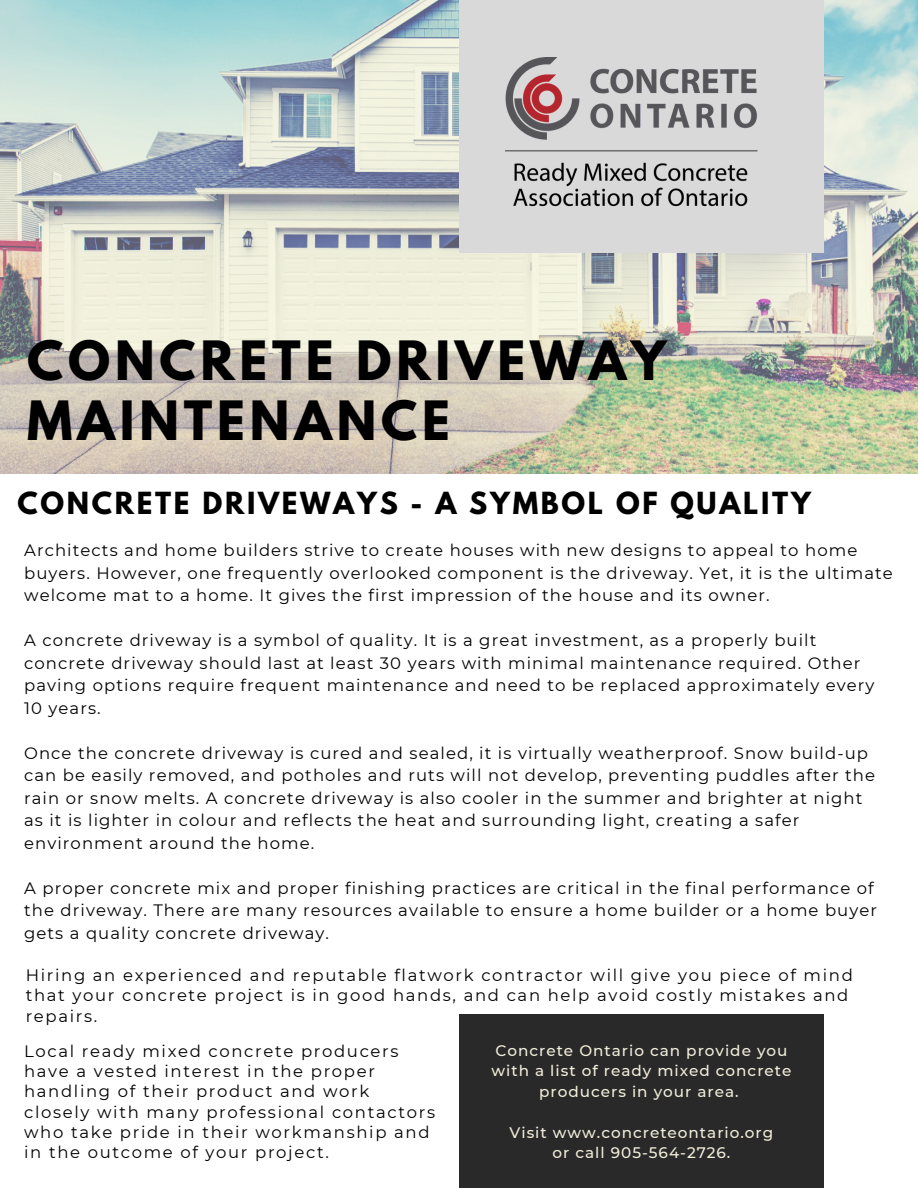
<style>
.page{position:relative;width:918px;height:1188px;background:#fff}
.page>*{position:absolute;margin:0;border:0;box-sizing:border-box;transform-origin:0 0}
.t1{font:700 48px/59.7px "League Spartan";letter-spacing:.1em;color:#000}
.t2{font:700 27px "League Spartan";letter-spacing:.1em;color:#000}
.t3{font:16.5px/22.5px "Montserrat";letter-spacing:.065em;color:#000}
.t4{font:16.5px/20.2px "Montserrat";letter-spacing:.1em;color:#000}
.t5{font:500 15.3px/20.4px "Montserrat";letter-spacing:.065em;color:#f2eddb;text-align:center}
</style>
<div class="page">
<img style="left:0;top:0;width:918px;height:474px">
<div style="left:459px;top:1014px;width:365px;height:174px;background:#292929"></div>
<div style="left:459px;top:0;width:364px;height:253px;background:#d9d9d9"></div>
<img style="left:506px;top:57px;width:252px;height:150px">
<p class="t1" style="left:27px;top:337px;width:641px">CONCRETE DRIVEWAY<br>MAINTENANCE</p>
<p class="t2" style="left:17px;top:490px;width:795px">CONCRETE DRIVEWAYS - A SYMBOL OF QUALITY</p>
<p class="t3" style="left:24px;top:539px;width:870px">Architects and home builders strive to create houses with new designs to appeal to home buyers. However, one frequently overlooked component is the driveway. Yet, it is the ultimate</p>
<p class="t3" style="left:24px;top:584px;width:747px">welcome mat to a home. It gives the first impression of the house and its owner.</p>
<p class="t3" style="left:24px;top:629px;width:852px">A concrete driveway is a symbol of quality. It is a great investment, as a properly built concrete driveway should last at least 30 years with minimal maintenance required. Other paving options require frequent maintenance and need to be replaced approximately every 10 years.</p>
<p class="t3" style="left:24px;top:741px;width:853px">Once the concrete driveway is cured and sealed, it is virtually weatherproof. Snow build-up can be easily removed, and potholes and ruts will not develop, preventing puddles after the rain or snow melts. A concrete driveway is also cooler in the summer and brighter at night</p>
<p class="t3" style="left:24px;top:809px;width:777px">as it is lighter in colour and reflects the heat and surrounding light, creating a safer environment around the home.</p>
<p class="t3" style="left:24px;top:876px;width:854px">A proper concrete mix and proper finishing practices are critical in the final performance of the driveway. There are many resources available to ensure a home builder or a home buyer gets a quality concrete driveway.</p>
<p class="t4" style="left:26px;top:965px;width:829px">Hiring an experienced and reputable flatwork contractor will give you piece of mind that your concrete project is in good hands, and can help avoid costly mistakes and repairs.</p>
<p class="t4" style="left:24px;top:1041px;width:412px">Local ready mixed concrete producers have a vested interest in the proper handling of their product and work closely with many professional contactors who take pride in their workmanship and in the outcome of your project.</p>
<p class="t5" style="left:491px;top:1040px;width:302px">Concrete Ontario can provide you with a list of ready mixed concrete producers in your area.</p>
<p class="t5" style="left:510px;top:1122px;width:265px">Visit www.concreteontario.org</p>
<p class="t5" style="left:553px;top:1142px;width:179px">or call 905-564-2726.</p>
</div>
